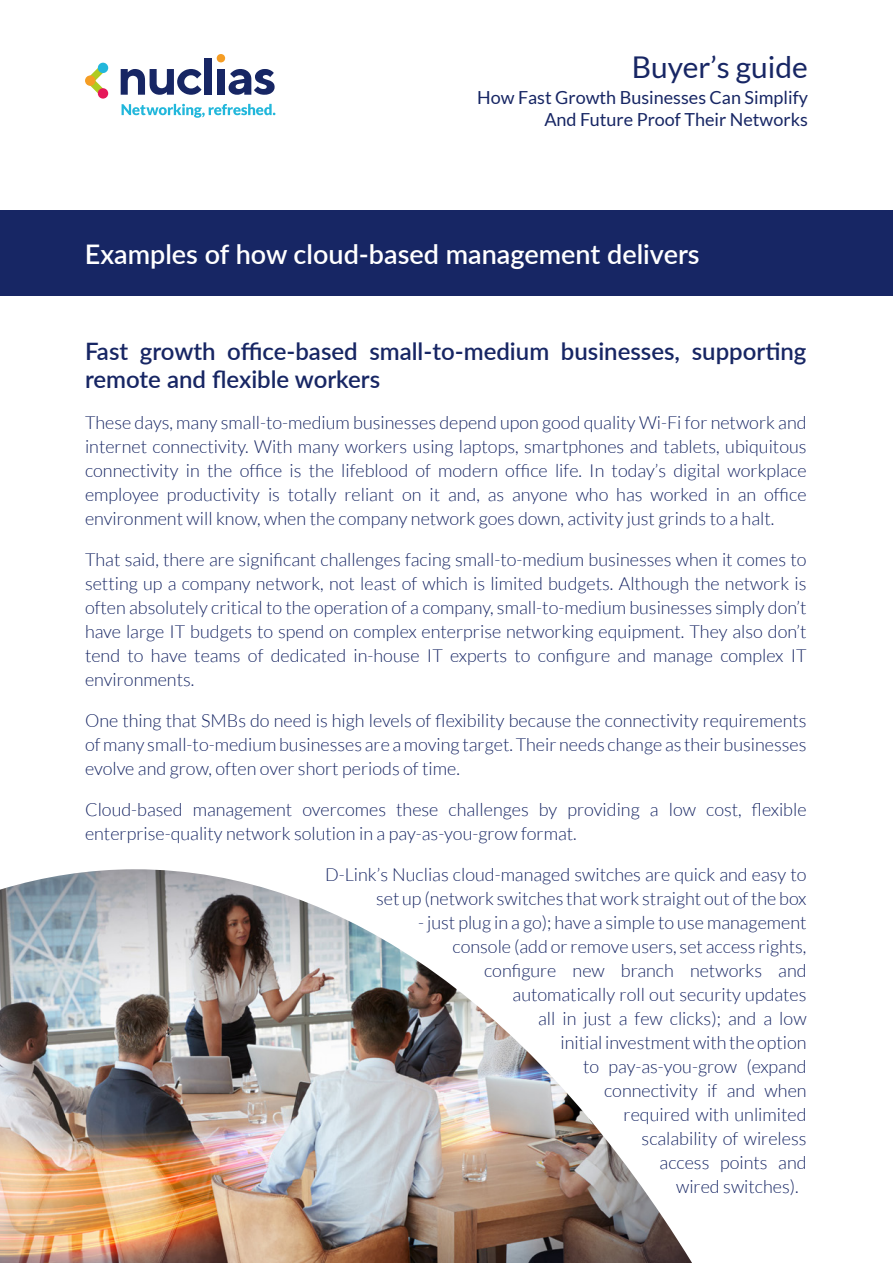
<style>
.page{position:relative;width:893px;height:1263px;background:#fff}
.page>*{position:absolute;margin:0;border:0;box-sizing:border-box;transform-origin:0 0}
.t1{font:30px "Lato";color:#172664}
.t2{font:600 27px "Lato";color:#fff}
.t3{font:600 24px/28.8px "Lato";color:#172664}
.t4{font:300 18px/24px "Lato";color:#172664;text-align:justify}
.t5{font:18px/21.6px "Lato";color:#172664;text-align:right}
</style>
<div class="page">
<div style="left:0;top:210px;width:893px;height:86px;background:#172664"></div>
<svg style="left:122px;top:104px;width:153px;height:14px"></svg>
<svg style="left:90px;top:65px;width:16px;height:30px"></svg>
<svg style="left:216px;top:54px;width:10px;height:9px"></svg>
<div style="left:85px;top:75px;width:10px;height:11px;background:#f59d24;border-radius:50%"></div>
<div style="left:98px;top:88px;width:10px;height:11px;background:#e6185a;border-radius:50%"></div>
<div style="left:98px;top:63px;width:10px;height:10px;background:#22b7db;border-radius:50%"></div>
<svg style="left:121px;top:69px;width:81px;height:26px"></svg>
<div style="left:204px;top:58px;width:8px;height:37px;background:#172664"></div>
<div style="left:217px;top:69px;width:7px;height:26px;background:#172664"></div>
<svg style="left:229px;top:69px;width:46px;height:26px"></svg>
<img style="left:0;top:869px;width:692px;height:394px">
<p class="t1" style="left:632px;top:51px;width:178px">Buyer’s guide</p>
<p class="t5" style="left:477px;top:87px;width:332px">How Fast Growth Businesses Can Simplify<br>And Future Proof Their Networks</p>
<p class="t2" style="left:85px;top:235px;width:616px">Examples of how cloud-based management delivers</p>
<p class="t3" style="left:85px;top:335px;width:723px">Fast growth office-based small-to-medium businesses, supporting remote and flexible workers</p>
<p class="t4" style="left:85px;top:411px;width:723px">These days, many small-to-medium businesses depend upon good quality Wi-Fi for network and internet connectivity. With many workers using laptops, smartphones and tablets, ubiquitous connectivity in the office is the lifeblood of modern office life. In today’s digital workplace employee productivity is totally reliant on it and, as anyone who has worked in an office environment will know, when the company network goes down, activity just grinds to a halt.</p>
<p class="t4" style="left:85px;top:548px;width:723px">That said, there are significant challenges facing small-to-medium businesses when it comes to setting up a company network, not least of which is limited budgets. Although the network is often absolutely critical to the operation of a company, small-to-medium businesses simply don’t have large IT budgets to spend on complex enterprise networking equipment. They also don’t tend to have teams of dedicated in-house IT experts to configure and manage complex IT environments.</p>
<p class="t4" style="left:85px;top:709px;width:723px">One thing that SMBs do need is high levels of flexibility because the connectivity requirements of many small-to-medium businesses are a moving target. Their needs change as their businesses evolve and grow, often over short periods of time.</p>
<p class="t4" style="left:85px;top:798px;width:723px">Cloud-based management overcomes these challenges by providing a low cost, flexible enterprise-quality network solution in a pay-as-you-grow format.</p>
<p class="t4" style="left:325px;top:863px;width:483px;text-align:right">D-Link’s Nuclias cloud-managed switches are quick and easy to set up (network switches that work straight out of the box</p>
<p class="t4" style="left:418px;top:911px;width:390px">- just plug in a go); have a simple to use management</p>
<p class="t4" style="left:453px;top:935px;width:355px">console (add or remove users, set access rights,</p>
<p class="t4" style="left:484px;top:959px;width:324px">configure new branch networks and</p>
<p class="t4" style="left:513px;top:983px;width:295px">automatically roll out security updates</p>
<p class="t4" style="left:538px;top:1007px;width:270px">all in just a few clicks); and a low</p>
<p class="t4" style="left:561px;top:1031px;width:247px">initial investment with the option</p>
<p class="t4" style="left:583px;top:1055px;width:225px">to pay-as-you-grow (expand</p>
<p class="t4" style="left:604px;top:1079px;width:204px">connectivity if and when</p>
<p class="t4" style="left:624px;top:1103px;width:184px">required with unlimited</p>
<p class="t4" style="left:642px;top:1127px;width:166px">scalability of wireless</p>
<p class="t4" style="left:660px;top:1151px;width:148px">access points and</p>
<p class="t4" style="left:676px;top:1175px;width:124px">wired switches).</p>
</div>
